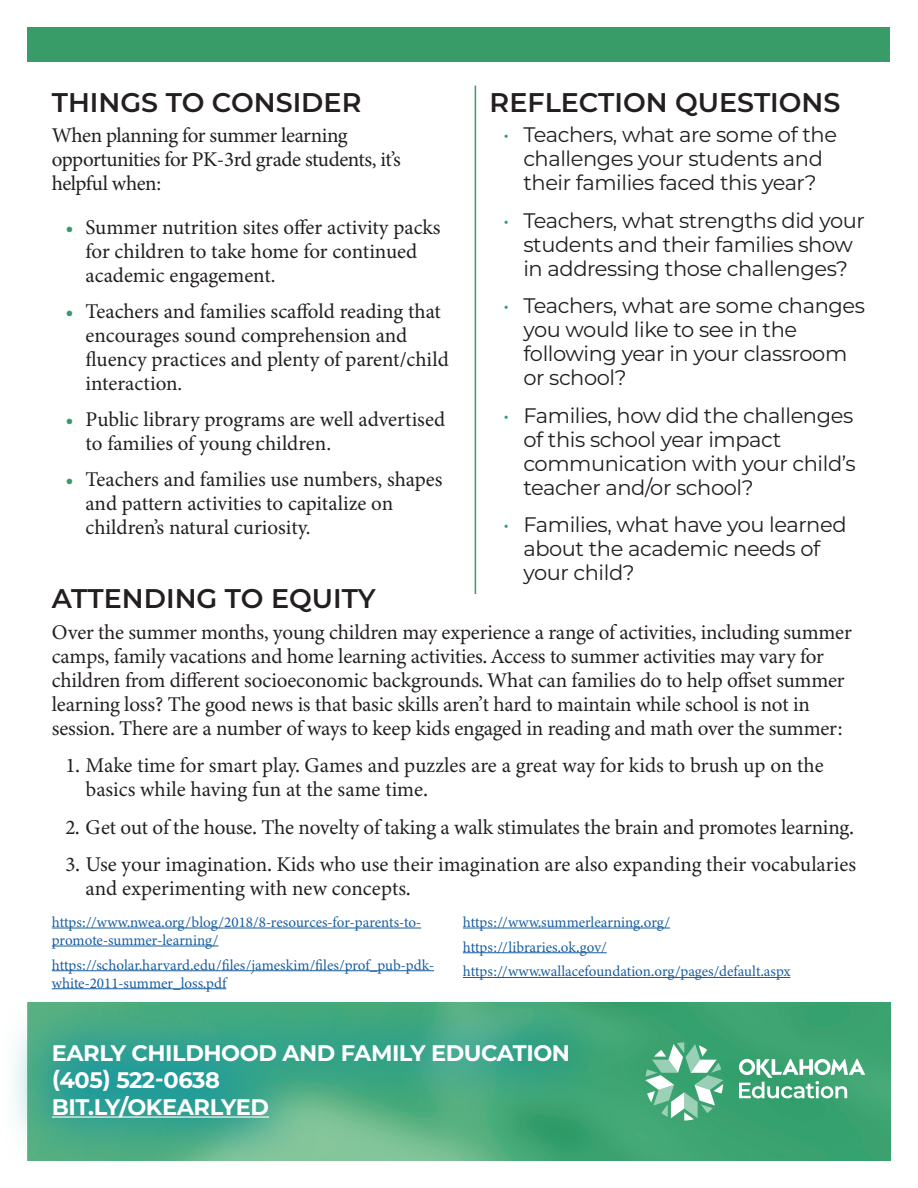
<style>
.page{position:relative;width:918px;height:1188px;background:#fff}
.page>*{position:absolute;margin:0;border:0;box-sizing:border-box;transform-origin:0 0}
.t1{font:600 27px "Montserrat";color:#231f20}
.t2{font:700 22.5px "Montserrat";letter-spacing:-.02em;color:#fff}
.Bulleted_List{font:21px/24px "Minion 3";letter-spacing:-.01em;color:#231f20}
.Body{font:21px/24px "Minion Pro";letter-spacing:-.005em;color:#231f20}
.t3{font:21px/24px "Montserrat";letter-spacing:-.02em;color:#231f20}
.Bulleted_List-2{font:15px/18px "Minion 3";color:#175d9e}
.s1{color:#379c67}
</style>
<div class="page">
<div style="left:28px;top:27px;width:862px;height:35px;background:#379c67"></div>
<img style="left:618px;top:1002px;width:273px;height:159px">
<hr style="left:52px;top:928px;width:369px;height:1px;background:#175d9e">
<hr style="left:52px;top:946px;width:167px;height:1px;background:#175d9e">
<hr style="left:52px;top:970px;width:382px;height:1px;background:#175d9e">
<hr style="left:52px;top:988px;width:174px;height:1px;background:#175d9e">
<hr style="left:463px;top:928px;width:207px;height:1px;background:#175d9e">
<hr style="left:463px;top:952px;width:144px;height:1px;background:#175d9e">
<hr style="left:463px;top:977px;width:327px;height:1px;background:#175d9e">
<svg style="left:14px;top:1002px;width:604px;height:159px;background:#48ab88"></svg>
<hr style="left:52px;top:1116px;width:217px;height:2px;background:#fff">
<hr style="left:475px;top:86px;width:1px;height:508px;background:#379c67">
<svg style="left:645px;top:1042px;width:78px;height:79px"></svg>
<svg style="left:739px;top:1059px;width:126px;height:39px"></svg>
<p class="t1" style="left:52px;top:83px;width:311px">THINGS TO CONSIDER</p>
<p class="Body" style="left:52px;top:124px;width:351px">When planning for summer learning opportunities for PK-3rd grade students, it’s helpful when:</p>
<p class="Body" style="left:86px;top:215px;width:357px;text-indent:-20px"><span class="s1">•</span> Summer nutrition sites offer activity packs for children to take home for continued academic engagement.</p>
<p class="Body" style="left:86px;top:299px;width:365px;text-indent:-20px"><span class="s1">•</span> Teachers and families scaffold reading that encourages sound comprehension and fluency practices and plenty of parent/child interaction.</p>
<p class="Body" style="left:86px;top:407px;width:361px;text-indent:-20px"><span class="s1">•</span> Public library programs are well advertised to families of young children.</p>
<p class="Body" style="left:86px;top:467px;width:358px;text-indent:-20px"><span class="s1">•</span> Teachers and families use numbers, shapes and pattern activities to capitalize on children’s natural curiosity.</p>
<p class="t1" style="left:490px;top:83px;width:352px">REFLECTION QUESTIONS</p>
<p class="t3" style="left:503px;top:122px;width:335px;text-align:center"><span class="s1">•</span> Teachers, what are some of the challenges your students and their families faced this year?</p>
<p class="t3" style="left:503px;top:208px;width:363px;text-align:center"><span class="s1">•</span> Teachers, what strengths did your students and their families show<br>in addressing those challenges?</p>
<p class="t3" style="left:523px;top:293px;width:343px;text-indent:-20px"><span class="s1">•</span> Teachers, what are some changes you would like to see in the following year in your classroom or school?</p>
<p class="t3" style="left:523px;top:403px;width:334px;text-indent:-20px"><span class="s1">•</span> Families, how did the challenges of this school year impact communication with your child’s teacher and/or school?</p>
<p class="t3" style="left:523px;top:512px;width:325px;text-indent:-20px"><span class="s1">•</span> Families, what have you learned about the academic needs of your child?</p>
<p class="t1" style="left:52px;top:579px;width:325px">ATTENDING TO EQUITY</p>
<p class="Bulleted_List" style="left:52px;top:620px;width:801px">Over the summer months, young children may experience a range of activities, including summer camps, family vacations and home learning activities. Access to summer activities may vary for children from different socioeconomic backgrounds. What can families do to help offset summer learning loss? The good news is that basic skills aren’t hard to maintain while school is not in session. There are a number of ways to keep kids engaged in reading and math over the summer:</p>
<p class="Bulleted_List" style="left:86px;top:753px;width:740px;text-indent:-20px">1. Make time for smart play. Games and puzzles are a great way for kids to brush up on the basics while having fun at the same time.</p>
<p class="Bulleted_List" style="left:65px;top:815px;width:790px">2. Get out of the house. The novelty of taking a walk stimulates the brain and promotes learning.</p>
<p class="Bulleted_List" style="left:86px;top:852px;width:772px;text-indent:-20px">3. Use your imagination. Kids who use their imagination are also expanding their vocabularies and experimenting with new concepts.</p>
<p class="Bulleted_List-2" style="left:52px;top:913px;width:371px">https://www.nwea.org/blog/2018/8-resources-for-parents-to&shy;promote-summer-learning/</p>
<p class="Bulleted_List-2" style="left:52px;top:956px;width:384px">https://scholar.harvard.edu/files/jameskim/files/prof_pub-pdk&shy;white-2011-summer_loss.pdf</p>
<p class="Bulleted_List-2" style="left:463px;top:913px;width:209px">https://www.summerlearning.org/</p>
<p class="Bulleted_List-2" style="left:463px;top:938px;width:145px">https://libraries.ok.gov/</p>
<p class="Bulleted_List-2" style="left:463px;top:962px;width:329px">https://www.wallacefoundation.org/pages/default.aspx</p>
<p class="t2" style="left:52px;top:1037px;width:520px">EARLY CHILDHOOD AND FAMILY EDUCATION</p>
<p class="t2" style="left:52px;top:1064px;width:170px">(405) 522-0638</p>
<p class="t2" style="left:52px;top:1091px;width:219px">BIT.LY/OKEARLYED</p>
</div>
